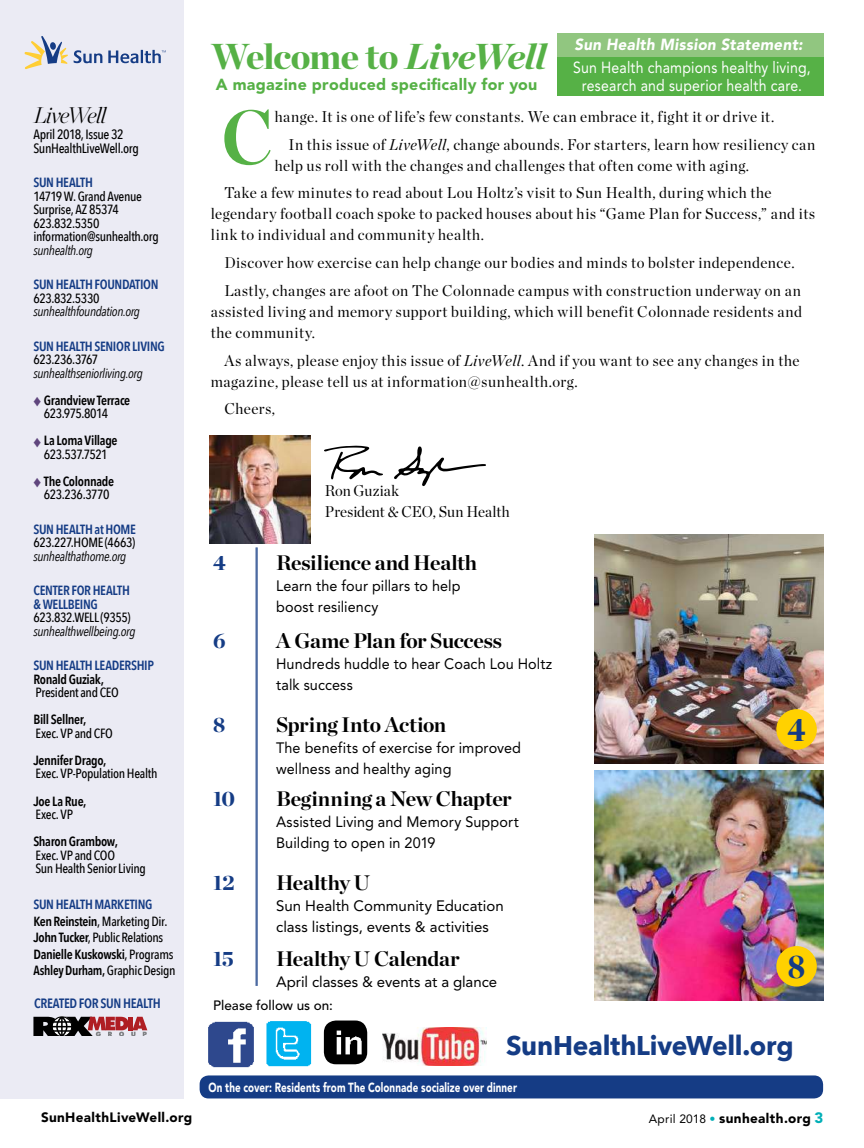
<style>
.page{position:relative;width:864px;height:1148px;background:#fff}
.page>*{position:absolute;margin:0;border:0;box-sizing:border-box;transform-origin:0 0}
.t1{font:700 75.75px "Chronicle Display";color:#56b146;scale:.95 1}
.t2{font:900 36px "Chronicle Display";letter-spacing:-.03em;color:#56b146}
.t3{font:900 33px "Chronicle Display";color:#153c85;scale:.91 1}
.t4{font:700 27px "Avenir Next";letter-spacing:-.01em;color:#153c85}
.t5{font:italic 200 22.5px "Chronicle Display";letter-spacing:-.055em;color:#000}
.t6{font:700 21px "Chronicle Display";letter-spacing:-.015em;color:#000}
.t7{font:900 21px "Chronicle Display";color:#153c85}
.t8{font:15.9px/18px "Avenir LT Pro";letter-spacing:.015em;color:#fff;text-align:center;scale:.88 1}
.t9{font:900 15.9px "Avenir LT Pro";letter-spacing:.02em;color:#56b146}
.t10{font:italic 900 15.9px "Avenir LT Pro";letter-spacing:.02em;color:#fff;scale:.95 1}
.t11{font:15.6px/27.8px "Chronicle Display";letter-spacing:.035em;color:#000;scale:.96 1}
.t12{font:15.6px/21px "Chronicle Display";color:#000;scale:.95 1}
.t13{font:15px/21px "Avenir LT Pro";letter-spacing:.005em;color:#000;scale:.96 1}
.t14{font:15px/21px "Avenir LT Pro";letter-spacing:.005em;color:#000}
.t15{font:900 13.5px "Avenir LT Pro";letter-spacing:.025em;color:#000}
.t16{font:500 13.5px/13.5px "Avenir Next Condensed";letter-spacing:-.03em;color:#000}
.t17{font:600 13.5px "Avenir Next Condensed";letter-spacing:-.025em;color:#153c85}
.t18{font:500 13.5px "Avenir LT Pro";letter-spacing:.005em;color:#000}
.t19{font:500 13.35px/13.5px "Avenir Next Condensed";letter-spacing:-.025em;color:#000}
.t20{font:600 13.35px/13.5px "Avenir Next Condensed";letter-spacing:-.025em;color:#153c85}
.t21{font:600 13.35px "Avenir Next Condensed";letter-spacing:-.025em;color:#000}
.t22{font:italic 13.35px "Avenir Next Condensed";letter-spacing:-.03em;color:#000}
.t23{font:900 13.2px "Avenir LT Pro";letter-spacing:.005em;color:#fff;scale:.75 1}
.s1{font-weight:600;color:#153c85}
.s2{font-weight:600;font-size:13.2px}
.s3{font-weight:600}
.s4{font-style:italic}
.s5{font-weight:400;font-size:12px}
.s6{font-weight:400;font-size:12px;color:#00afb7}
.s7{font-size:15px;color:#00afb7}
</style>
<div class="page">
<svg style="left:394px;top:446px;width:92px;height:40px"></svg>
<svg style="left:324px;top:445px;width:59px;height:34px"></svg>
<img style="left:594px;top:534px;width:230px;height:230px">
<img style="left:594px;top:770px;width:230px;height:230px">
<div style="left:200px;top:1075px;width:623px;height:23px;background:#153c85;border-radius:9px"></div>
<div style="left:0;top:0;width:184px;height:1098px;background:#ebebf4"></div>
<svg style="left:25px;top:36px;width:43px;height:33px"></svg>
<svg style="left:74px;top:50px;width:28px;height:13px"></svg>
<svg style="left:108px;top:50px;width:58px;height:13px"></svg>
<svg style="left:33px;top:1016px;width:114px;height:19px"></svg>
<div style="left:557px;top:33px;width:267px;height:63px;background:#56b146"></div>
<div style="left:557px;top:33px;width:267px;height:24px;background:#91c680"></div>
<img style="left:324px;top:1020px;width:43px;height:44px">
<img style="left:266px;top:1021px;width:46px;height:46px">
<img style="left:208px;top:1021px;width:46px;height:47px">
<img style="left:383px;top:1027px;width:104px;height:38px">
<div style="left:776px;top:709px;width:41px;height:40px;background:#ffd100;border-radius:50%"></div>
<div style="left:776px;top:946px;width:41px;height:40px;background:#ffd100;border-radius:50%"></div>
<hr style="left:257px;top:547px;width:1px;height:439px;background:#153c85">
<hr style="left:256px;top:547px;width:1px;height:439px;background:#153c85">
<img style="left:210px;top:435px;width:100px;height:108px">
<h3 class="t5" style="left:33px;top:97px;width:75px">LiveWell</h3>
<p class="t16" style="left:33px;top:128px;width:107px">April 2018, Issue 32<br>SunHealthLiveWell.org</p>
<p class="t20" style="left:33px;top:175px;width:61px">SUN HEALTH</p>
<p class="t19" style="left:33px;top:189px;width:127px">14719 W. Grand Avenue<br>Surprise, AZ 85374<br>623.832.5350 information@sunhealth.org</p>
<p class="t22" style="left:33px;top:242px;width:61px">sunhealth.org</p>
<p class="t20" style="left:33px;top:277px;width:127px">SUN HEALTH FOUNDATION</p>
<p class="t19" style="left:33px;top:291px;width:68px">623.832.5330</p>
<p class="t22" style="left:33px;top:303px;width:108px">sunhealthfoundation.org</p>
<p class="t20" style="left:33px;top:339px;width:133px">SUN HEALTH SENIOR LIVING</p>
<p class="t19" style="left:33px;top:353px;width:66px">623.236.3767</p>
<p class="t22" style="left:33px;top:365px;width:111px">sunhealthseniorliving.org</p>
<p class="t21" style="left:44px;top:388px;width:88px">Grandview Terrace</p>
<p class="t19" style="left:44px;top:407px;width:66px">623.975.8014</p>
<p class="t21" style="left:44px;top:429px;width:75px">La Loma Village</p>
<p class="t19" style="left:44px;top:447px;width:65px">623.537.7521</p>
<p class="t21" style="left:44px;top:469px;width:72px">The Colonnade</p>
<p class="t19" style="left:44px;top:488px;width:67px">623.236.3770</p>
<p class="t20" style="left:33px;top:522px;width:104px">SUN HEALTH at HOME</p>
<p class="t19" style="left:33px;top:536px;width:103px">623.227.HOME (4663)</p>
<p class="t22" style="left:33px;top:548px;width:94px">sunhealthathome.org</p>
<p class="t20" style="left:33px;top:583px;width:98px">CENTER FOR HEALTH &amp; WELLBEING</p>
<p class="t19" style="left:33px;top:611px;width:99px">623.832.WELL (9355)</p>
<p class="t22" style="left:33px;top:623px;width:104px">sunhealthwellbeing.org</p>
<p class="t20" style="left:33px;top:658px;width:122px">SUN HEALTH LEADERSHIP</p>
<p class="t21" style="left:33px;top:667px;width:72px">Ronald Guziak,</p>
<p class="t19" style="left:36px;top:686px;width:85px">President and CEO</p>
<p class="t21" style="left:33px;top:708px;width:55px">Bill Sellner,</p>
<p class="t19" style="left:36px;top:726px;width:79px">Exec. VP and CFO</p>
<p class="t21" style="left:33px;top:748px;width:74px">Jennifer Drago,</p>
<p class="t19" style="left:36px;top:767px;width:124px">Exec. VP-Population Health</p>
<p class="t21" style="left:33px;top:789px;width:54px">Joe La Rue,</p>
<p class="t19" style="left:36px;top:807px;width:39px">Exec. VP</p>
<p class="t21" style="left:33px;top:829px;width:86px">Sharon Grambow,</p>
<p class="t19" style="left:36px;top:848px;width:112px">Exec. VP and COO<br>Sun Health Senior Living</p>
<p class="t19" style="left:33px;top:896px;width:144px;line-height:16.5px"><span class="s1">SUN HEALTH MARKETING<br></span><span class="s2">Ken Reinstein</span>, Marketing Dir.<br><span class="s3">John Tucker</span>, Public Relations<br><span class="s3">Danielle Kuskowski</span>, Programs<br><span class="s3">Ashley Durham,</span> Graphic Design</p>
<p class="t17" style="left:34px;top:992px;width:128px">CREATED FOR SUN HEALTH</p>
<h2 class="t2" style="left:211px;top:27px;width:337px">Welcome to <span class="s4">LiveWell</span></h2>
<p class="t9" style="left:216px;top:75px;width:323px">A magazine produced specifically for you</p>
<p class="t10" style="left:574px;top:35px;width:242px">Sun Health Mission Statement:</p>
<p class="t8" style="left:573px;top:58px;width:271px">Sun Health champions healthy living, research and superior health care.</p>
<h1 class="t1" style="left:221px;top:76px;width:56px">C</h1>
<p class="t11" style="left:288px;top:101px;width:551px;text-indent:-14px">hange. It is one of life’s few constants. We can embrace it, fight it or drive it.<br>In this issue of <span class="s4">LiveWell</span>, change abounds. For starters, learn how resiliency can</p>
<p class="t11" style="left:224px;top:150px;width:571px;text-indent:50px">help us roll with the changes and challenges that often come with aging.<br>Take a few minutes to read about Lou Holtz’s visit to Sun Health, during which the</p>
<p class="t11" style="left:211px;top:202px;width:631px;line-height:21px">legendary football coach spoke to packed houses about his “Game Plan for Success,” and its link to individual and community health.</p>
<p class="t11" style="left:224px;top:248px;width:602px">Discover how exercise can help change our bodies and minds to bolster independence.<br>Lastly, changes are afoot on The Colonnade campus with construction underway on an</p>
<p class="t11" style="left:211px;top:300px;width:617px;line-height:21px">assisted living and memory support building, which will benefit Colonnade residents and the community.</p>
<p class="t11" style="left:211px;top:348px;width:615px;line-height:21px;text-indent:14px">As always, please enjoy this issue of <span class="s4">LiveWell</span>. And if you want to see any changes in the magazine, please tell us at information@sunhealth.org.</p>
<p class="t11" style="left:224px;top:394px;width:54px">Cheers,</p>
<p class="t12" style="left:325px;top:479px;width:196px">Ron Guziak<br>President &amp; CEO, Sun Health</p>
<h3 class="t7" style="left:213px;top:545px;width:14px">4</h3>
<h3 class="t6" style="left:276px;top:546px;width:202px">Resilience and Health</h3>
<p class="t13" style="left:276px;top:575px;width:194px">Learn the four pillars to help boost resiliency</p>
<h3 class="t7" style="left:213px;top:623px;width:14px">6</h3>
<h3 class="t6" style="left:276px;top:624px;width:228px">A Game Plan for Success</h3>
<p class="t13" style="left:276px;top:653px;width:289px">Hundreds huddle to hear Coach Lou Holtz talk success</p>
<h3 class="t7" style="left:213px;top:707px;width:14px">8</h3>
<h3 class="t6" style="left:276px;top:708px;width:172px">Spring Into Action</h3>
<p class="t13" style="left:276px;top:737px;width:257px">The benefits of exercise for improved wellness and healthy aging</p>
<h3 class="t7" style="left:213px;top:781px;width:24px">10</h3>
<h3 class="t6" style="left:276px;top:781px;width:237px">Beginning a New Chapter</h3>
<p class="t13" style="left:276px;top:811px;width:254px">Assisted Living and Memory Support<br>Building to open in 2019</p>
<h3 class="t7" style="left:213px;top:865px;width:23px">12</h3>
<h3 class="t6" style="left:276px;top:865px;width:96px">Healthy U</h3>
<p class="t14" style="left:276px;top:895px;width:229px">Sun Health Community Education class listings, events &amp; activities</p>
<h3 class="t7" style="left:213px;top:941px;width:22px">15</h3>
<h3 class="t6" style="left:276px;top:942px;width:185px">Healthy U Calendar</h3>
<p class="t14" style="left:276px;top:971px;width:223px">April classes &amp; events at a glance</p>
<p class="t18" style="left:213px;top:996px;width:121px">Please follow us on:</p>
<h3 class="t4" style="left:506px;top:1022px;width:289px">SunHealthLiveWell.org</h3>
<h3 class="t3" style="left:787px;top:702px;width:22px">4</h3>
<h3 class="t3" style="left:788px;top:938px;width:21px">8</h3>
<p class="t23" style="left:209px;top:1079px;width:413px">On the cover: Residents from The Colonnade socialize over dinner</p>
<p class="t15" style="left:41px;top:1109px;width:153px">SunHealthLiveWell.org</p>
<p class="t15" style="left:649px;top:1110px;width:176px"><span class="s5">April 2018</span> <span class="s6">•</span> sunhealth.org <span class="s7">3</span></p>
</div>
